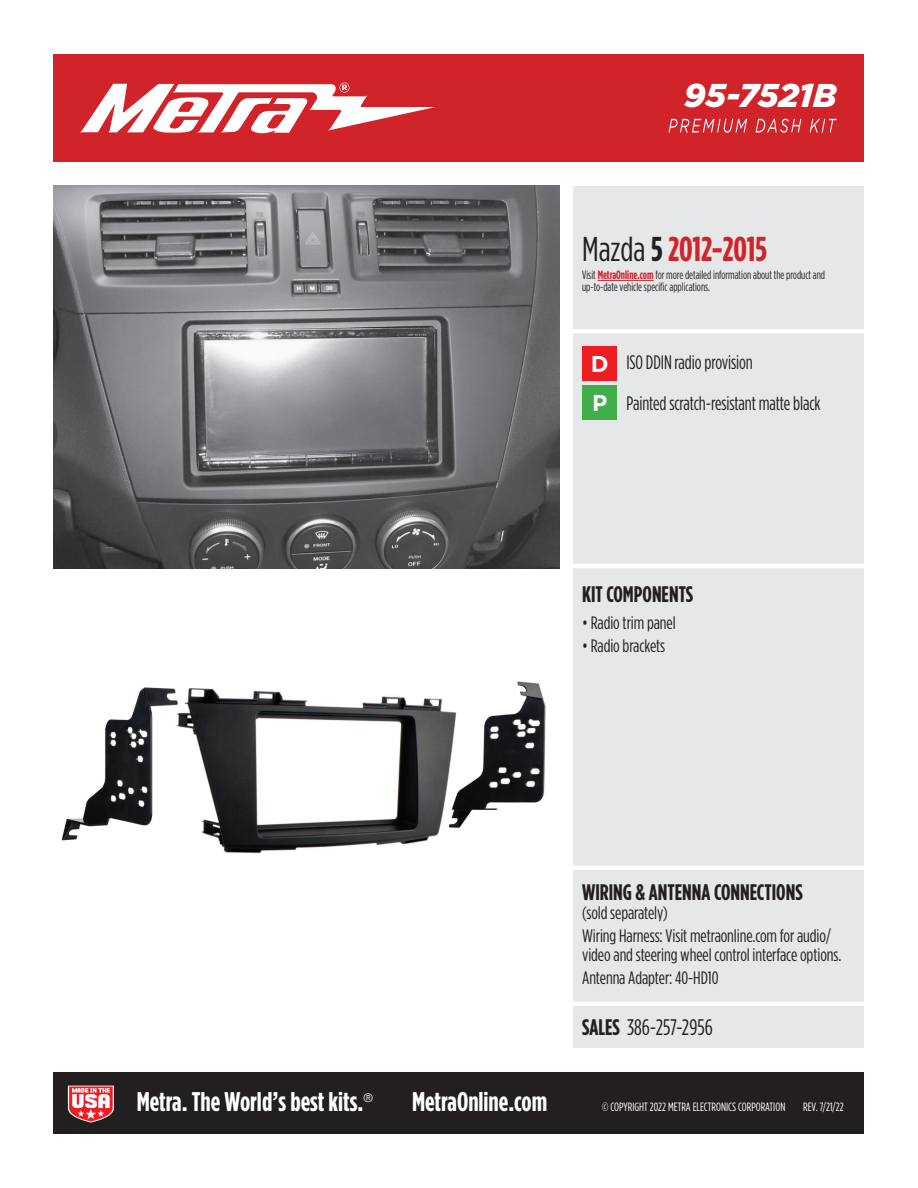
<style>
.page{position:relative;width:918px;height:1188px;background:#fff}
.page>*{position:absolute;margin:0;border:0;box-sizing:border-box;transform-origin:0 0}
.t1{font:700 34.5px "Gotham Condensed";color:#d1232a}
.t2{font:italic 900 33px "Gotham";letter-spacing:-.005em;color:#fff}
.t3{font:700 27px "Gotham Condensed";color:#fff}
.t4{font:700 22.95px/39.5px "Gotham";color:#fff}
.t5{font:700 22.5px "Gotham Condensed";color:#231f20}
.t6{font:22.5px "Gotham Condensed";color:#231f20}
.t7{font:19.5px/40.5px "Gotham Condensed";letter-spacing:-.005em;color:#231f20;scale:.95 1}
.t8{font:18px/22.5px "Gotham Condensed";letter-spacing:-.005em;color:#231f20}
.t9{font:12px/12px "Gotham Condensed";color:#231f20;scale:.93 1}
.t10{font:12px "Gotham Condensed";color:#fff}
.t11{font:300 12px "Helvetica Neue";color:#fff}
.s1{font-weight:400;color:#231f20}
.s2{color:#231f20}
.s3{font-weight:700;color:#d1232a}
.s4{font-weight:700}
</style>
<div class="page">
<div style="left:53px;top:1072px;width:810px;height:62px;background:#231f20"></div>
<div style="left:53px;top:54px;width:810px;height:108px;background:#d1232a"></div>
<svg style="left:80px;top:83px;width:355px;height:51px"></svg>
<svg style="left:669px;top:119px;width:168px;height:14px"></svg>
<div style="left:573px;top:186px;width:290px;height:862px;background:#e6e7e9"></div>
<svg style="left:67px;top:1085px;width:47px;height:38px;background:#d47679"></svg>
<hr style="left:573px;top:329px;width:295px;height:4px;background:#fff">
<div style="left:583px;top:346px;width:34px;height:35px;background:#ee1d23"></div>
<div style="left:583px;top:386px;width:34px;height:34px;background:#40ae49"></div>
<hr style="left:572px;top:564px;width:294px;height:4px;background:#fff">
<hr style="left:572px;top:866px;width:294px;height:4px;background:#fff">
<hr style="left:572px;top:1002px;width:294px;height:4px;background:#fff">
<hr style="left:598px;top:280px;width:56px;height:1px;background:#d1232a">
<img style="left:53px;top:186px;width:506px;height:382px">
<img style="left:61px;top:681px;width:485px;height:173px">
<h2 class="t2" style="left:684px;top:77px;width:154px">95-7521B</h2>
<h1 class="t1" style="left:582px;top:230px;width:186px"><span class="s1">Mazda</span> <span class="s2">5</span> 2012-2015</h1>
<p class="t9" style="left:582px;top:268px;width:263px">Visit <span class="s3">MetraOnline.com</span> for more detailed information about the product and up-to-date vehicle specific applications.</p>
<p class="t4" style="left:591px;top:343px;width:19px">D<br>P</p>
<p class="t7" style="left:626px;top:342px;width:206px">ISO DDIN radio provision<br>Painted scratch-resistant matte black</p>
<p class="t5" style="left:582px;top:582px;width:113px">KIT COMPONENTS</p>
<p class="t8" style="left:582px;top:611px;width:95px">• Radio trim panel</p>
<p class="t8" style="left:582px;top:634px;width:85px">• Radio brackets</p>
<p class="t5" style="left:582px;top:879px;width:222px">WIRING &amp; ANTENNA CONNECTIONS</p>
<p class="t8" style="left:582px;top:901px;width:250px">(sold separately)<br>Wiring Harness: Visit metraonline.com for audio/</p>
<p class="t8" style="left:582px;top:943px;width:261px">video and steering wheel control interface options.<br>Antenna Adapter: 40-HD10</p>
<p class="t6" style="left:582px;top:1015px;width:132px"><span class="s4">SALES</span> 386-257-2956</p>
<h3 class="t3" style="left:137px;top:1087px;width:228px">Metra. The World’s best kits.</h3>
<p class="t11" style="left:363px;top:1088px;width:11px">®</p>
<h3 class="t3" style="left:412px;top:1087px;width:137px">MetraOnline.com</h3>
<p class="t10" style="left:602px;top:1100px;width:185px">© COPYRIGHT 2022 METRA ELECTRONICS CORPORATION</p>
<p class="t10" style="left:803px;top:1100px;width:42px">REV. 7/21/22</p>
</div>
